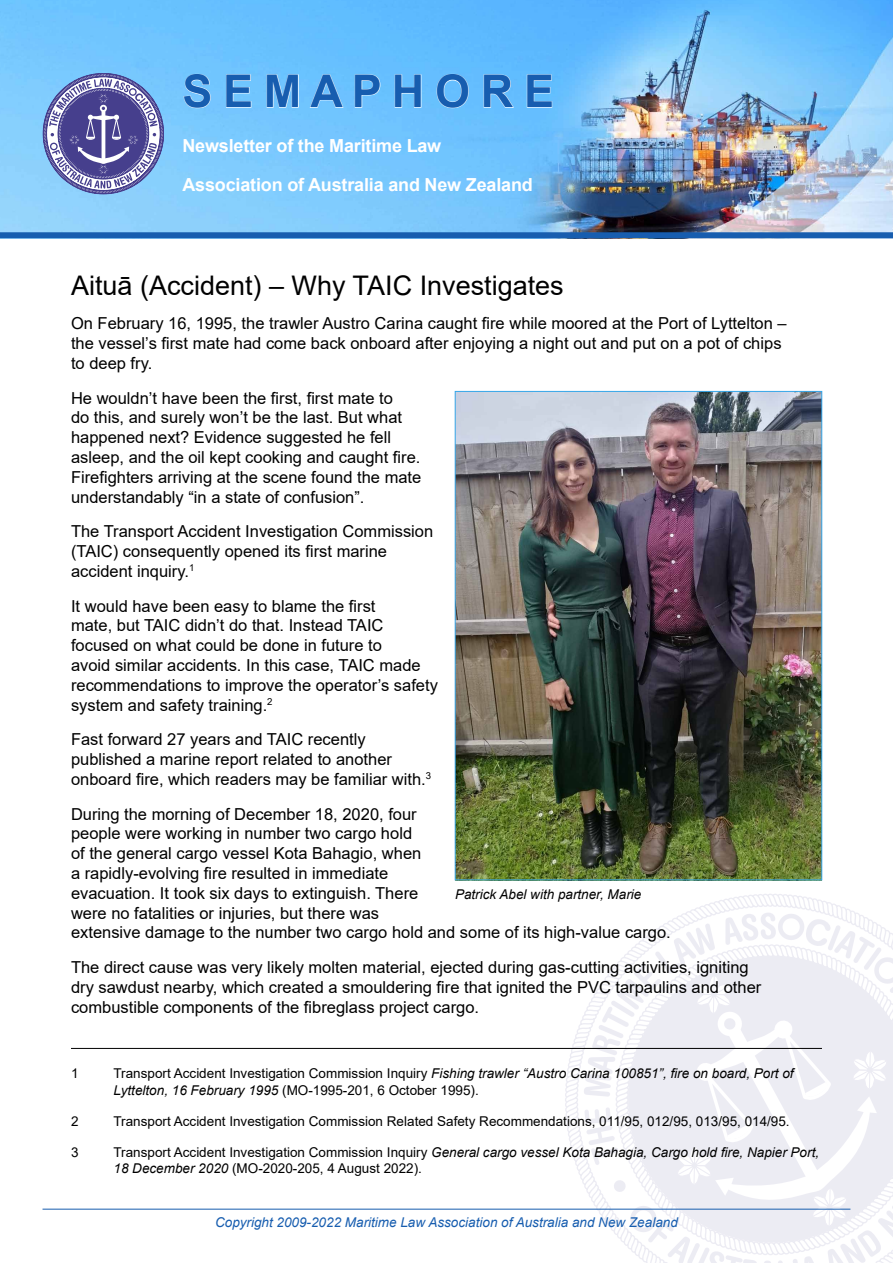
<style>
.page{position:relative;width:893px;height:1263px;background:#fff}
.page>*{position:absolute;margin:0;border:0;box-sizing:border-box;transform-origin:0 0}
.t1{font:700 45px "Arial";color:#175daf}
.t2{font:27px "Arial";color:#000}
.t3{font:700 18px/39px "Arial";letter-spacing:-.01em;color:#fff}
.t4{font:16.5px/19.8px "Arial";color:#000}
.t5{font:13.5px/16.2px "Arial";color:#000}
.t6{font:italic 13.5px/16.2px "Arial";color:#000}
.t7{font:italic 13.5px "Arial";color:#175daf}
.s1{font-style:normal}
.s2{font-style:italic}
</style>
<div class="page">
<svg style="left:564px;top:1015px;width:20px;height:194px"></svg>
<svg style="left:697px;top:894px;width:148px;height:14px"></svg>
<svg style="left:584px;top:912px;width:309px;height:351px"></svg>
<hr style="left:43px;top:1209px;width:807px;height:1px;background:#175daf">
<img style="left:0;top:0;width:893px;height:232px">
<svg style="left:43px;top:73px;width:121px;height:121px;background:#7b87bd"></svg>
<div style="left:0;top:232px;width:893px;height:6px;background:#175daf"></div>
<svg style="left:183px;top:74px;width:28px;height:34px"></svg>
<svg style="left:226px;top:74px;width:26px;height:34px"></svg>
<svg style="left:266px;top:74px;width:33px;height:34px"></svg>
<svg style="left:309px;top:74px;width:35px;height:34px"></svg>
<svg style="left:354px;top:74px;width:27px;height:34px"></svg>
<svg style="left:394px;top:74px;width:28px;height:34px"></svg>
<svg style="left:436px;top:74px;width:33px;height:34px"></svg>
<svg style="left:483px;top:74px;width:31px;height:34px"></svg>
<svg style="left:526px;top:74px;width:26px;height:34px"></svg>
<hr style="left:71px;top:1048px;width:751px;height:1px;background:#000">
<img style="left:457px;top:393px;width:363px;height:485px">
<h1 class="t1" style="left:182px;top:60px;width:373px">S E M A P H O R E</h1>
<p class="t3" style="left:182px;top:126px;width:352px">Newsletter of the Maritime Law<br>Association of Australia and New Zealand</p>
<h2 class="t2" style="left:71px;top:266px;width:494px">Aituā (Accident) – Why TAIC Investigates</h2>
<p class="t4" style="left:71px;top:313px;width:717px">On February 16, 1995, the trawler Austro Carina caught fire while moored at the Port of Lyttelton – the vessel’s first mate had come back onboard after enjoying a night out and put on a pot of chips to deep fry.</p>
<p class="t4" style="left:71px;top:388px;width:352px">He wouldn’t have been the first, first mate to<br>do this, and surely won’t be the last. But what happened next? Evidence suggested he fell asleep, and the oil kept cooking and caught fire.<br>Firefighters arriving at the scene found the mate understandably “in a state of confusion”.</p>
<p class="t4" style="left:71px;top:521px;width:364px">The Transport Accident Investigation Commission (TAIC) consequently opened its first marine accident inquiry.<sup>1</sup></p>
<p class="t4" style="left:71px;top:596px;width:368px">It would have been easy to blame the first<br>mate, but TAIC didn’t do that. Instead TAIC focused on what could be done in future to<br>avoid similar accidents. In this case, TAIC made recommendations to improve the operator’s safety system and safety training.<sup>2</sup></p>
<p class="t4" style="left:71px;top:729px;width:362px">Fast forward 27 years and TAIC recently published a marine report related to another onboard fire, which readers may be familiar with.<sup>3</sup></p>
<p class="t4" style="left:71px;top:804px;width:601px">During the morning of December 18, 2020, four<br>people were working in number two cargo hold<br>of the general cargo vessel Kota Bahagio, when<br>a rapidly-evolving fire resulted in immediate<br>evacuation. It took six days to extinguish. There<br>were no fatalities or injuries, but there was<br>extensive damage to the number two cargo hold and some of its high-value cargo.</p>
<p class="t4" style="left:71px;top:957px;width:692px">The direct cause was very likely molten material, ejected during gas-cutting activities, igniting dry sawdust nearby, which created a smouldering fire that ignited the PVC tarpaulins and other combustible components of the fibreglass project cargo.</p>
<p class="t6" style="left:455px;top:886px;width:188px">Patrick Abel with partner, Marie</p>
<p class="t5" style="left:71px;top:1065px;width:9px">1</p>
<p class="t6" style="left:114px;top:1066px;width:682px"><span class="s1">Transport Accident Investigation Commission Inquiry</span> Fishing trawler “Austro Carina 100851”, fire on board, Port of<br>Lyttelton, 16 February 1995 <span class="s1">(MO-1995-201, 6 October 1995).</span></p>
<p class="t5" style="left:71px;top:1113px;width:9px">2</p>
<p class="t5" style="left:114px;top:1113px;width:678px">Transport Accident Investigation Commission Related Safety Recommendations, 011/95, 012/95, 013/95, 014/95.</p>
<p class="t5" style="left:71px;top:1144px;width:9px">3</p>
<p class="t5" style="left:114px;top:1144px;width:707px">Transport Accident Investigation Commission Inquiry <span class="s2">General cargo vessel Kota Bahagia, Cargo hold fire, Napier Port,<br>18 December 2020</span> (MO-2020-205, 4 August 2022).</p>
<p class="t7" style="left:215px;top:1213px;width:464px">Copyright 2009-2022 Maritime Law Association of Australia and New Zealand</p>
</div>
